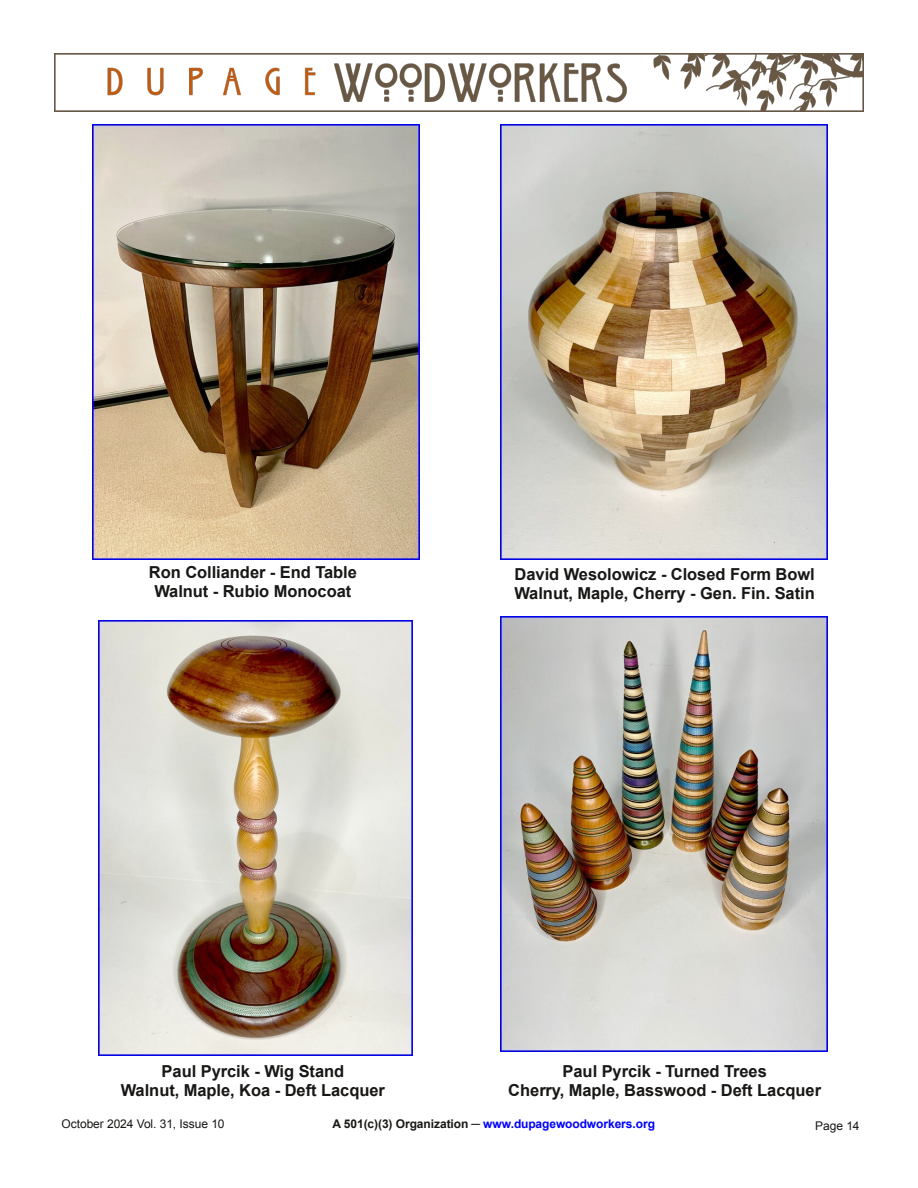
<style>
.page{position:relative;width:918px;height:1188px;background:#fff}
.page>*{position:absolute;margin:0;border:0;box-sizing:border-box;transform-origin:0 0}
.t1{font:700 16.5px/18.9px "Arial";color:#181715;text-align:center}
.t2{font:700 12px "Arial";letter-spacing:-.005em;color:#00f}
.t3{font:12px "Arial";letter-spacing:-.005em;color:#181715}
.s1{color:#181715}
</style>
<div class="page">
<img style="left:54px;top:54px;width:810px;height:57px">
<img style="left:92px;top:124px;width:327px;height:435px">
<img style="left:99px;top:621px;width:313px;height:435px">
<img style="left:500px;top:616px;width:327px;height:435px">
<img style="left:500px;top:124px;width:327px;height:435px">
<p class="t1" style="left:149px;top:563px;width:210px">Ron Colliander - End Table<br>Walnut - Rubio Monocoat</p>
<p class="t1" style="left:515px;top:565px;width:302px;text-align:left">David Wesolowicz - Closed Form Bowl<br>Walnut, Maple, Cherry - Gen. Fin. Satin</p>
<p class="t1" style="left:121px;top:1062px;width:266px">Paul Pyrcik - Wig Stand<br>Walnut, Maple, Koa - Deft Lacquer</p>
<p class="t1" style="left:508px;top:1062px;width:314px">Paul Pyrcik - Turned Trees<br>Cherry, Maple, Basswood - Deft Lacquer</p>
<p class="t3" style="left:62px;top:1117px;width:165px">October 2024 Vol. 31, Issue 10</p>
<p class="t2" style="left:333px;top:1117px;width:324px"><span class="s1">A 501(c)(3) Organization ─</span> www.dupagewoodworkers.org</p>
<p class="t3" style="left:815px;top:1119px;width:46px">Page 14</p>
</div>
